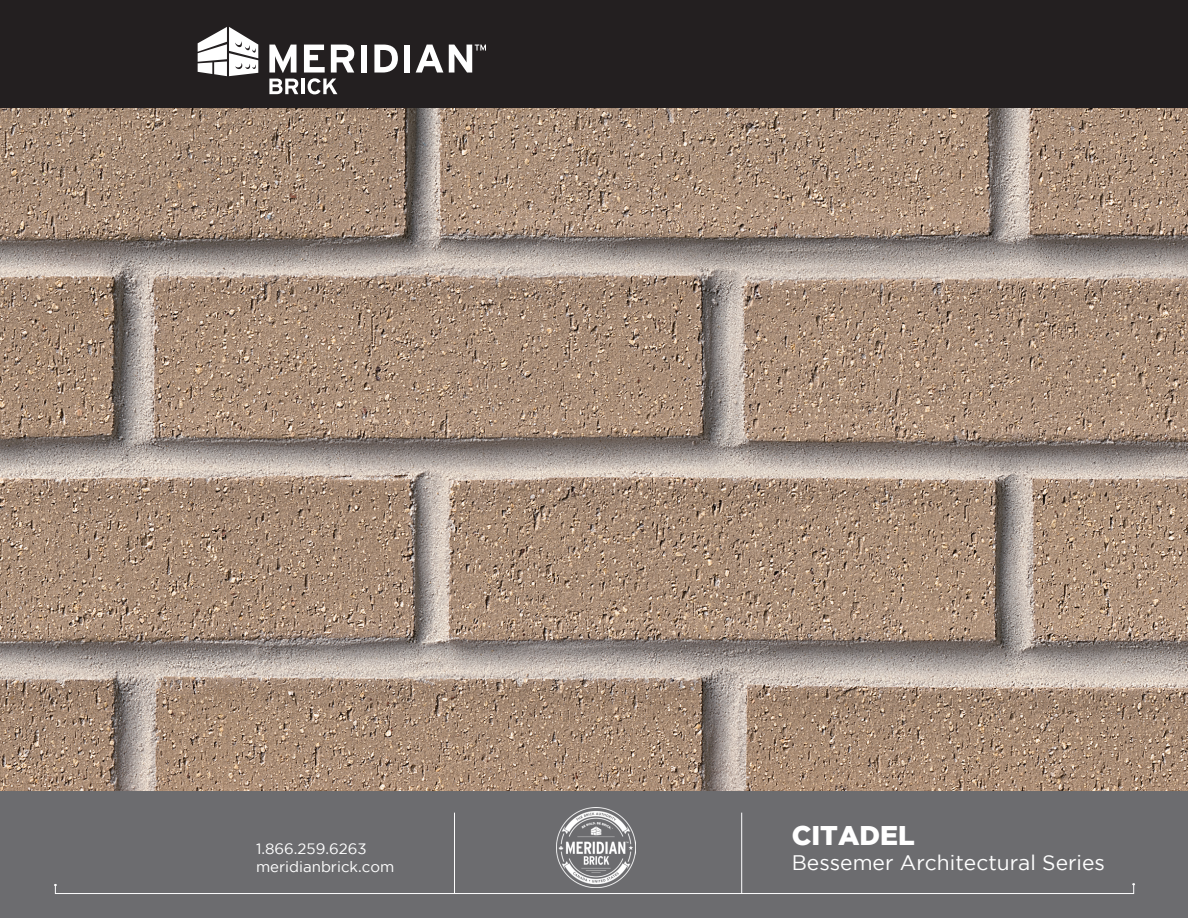
<style>
.page{position:relative;width:1188px;height:918px;background:#fff}
.page>*{position:absolute;margin:0;border:0;box-sizing:border-box;transform-origin:0 0}
.t1{font:900 27px "Gotham";color:#fff}
.t2{font:21px "Gotham";color:#fff}
.t3{font:15px/18px "Gotham";color:#fff}
</style>
<div class="page">
<div style="left:0;top:0;width:1188px;height:108px;background:#231f20"></div>
<img style="left:0;top:108px;width:1188px;height:683px">
<div style="left:0;top:791px;width:1188px;height:127px;background:#6c6c6f"></div>
<hr style="left:741px;top:813px;width:1px;height:81px;background:#fff">
<hr style="left:454px;top:813px;width:1px;height:81px;background:#fff">
<div style="left:55px;top:884px;width:1079px;height:10px;border:1px solid #fff"></div>
<img style="left:556px;top:808px;width:80px;height:79px">
<svg style="left:269px;top:79px;width:29px;height:15px"></svg>
<hr style="left:301px;top:79px;width:4px;height:15px;background:#fff">
<svg style="left:198px;top:27px;width:60px;height:49px"></svg>
<svg style="left:269px;top:45px;width:28px;height:28px"></svg>
<svg style="left:304px;top:45px;width:50px;height:49px"></svg>
<div style="left:361px;top:45px;width:6px;height:28px;background:#fff"></div>
<svg style="left:374px;top:45px;width:24px;height:28px"></svg>
<div style="left:404px;top:45px;width:6px;height:28px;background:#fff"></div>
<svg style="left:416px;top:45px;width:27px;height:28px"></svg>
<svg style="left:449px;top:45px;width:37px;height:28px"></svg>
<p class="t3" style="left:256px;top:839px;width:140px">1.866.259.6263 meridianbrick.com</p>
<h1 class="t1" style="left:792px;top:820px;width:125px">CITADEL</h1>
<h2 class="t2" style="left:792px;top:851px;width:315px">Bessemer Architectural Series</h2>
</div>
